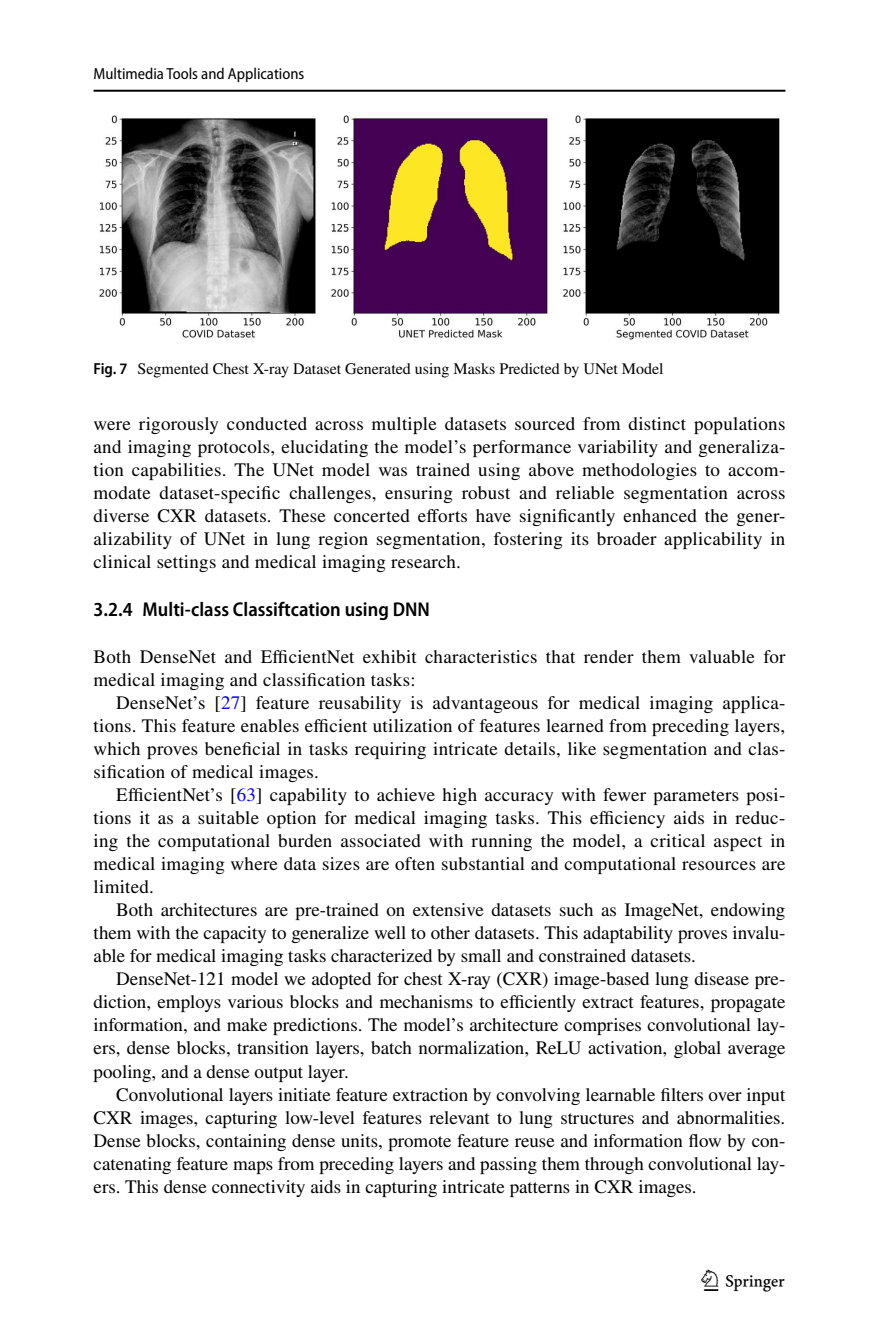
<style>
.page{position:relative;width:879px;height:1333px;background:#fff}
.page>*{position:absolute;margin:0;border:0;box-sizing:border-box;transform-origin:0 0}
.t1{font:30px "Springnew Regular 5";color:#000}
.t2{font:600 semi-condensed 20px "Myriad Pro";color:#000}
.t3{font:19px/23px "STIX";letter-spacing:.015em;color:#000;text-align:justify}
.t4{font:16px "STIX";color:#000}
.t5{font:semi-condensed 16px "Myriad Pro";color:#000}
.s1{font-family:"Myriad Pro";font-weight:600;font-stretch:semi-condensed}
.s2{color:#00f}
</style>
<div class="page">
<hr style="left:94px;top:90px;width:691px;height:2px;background:#000">
<img style="left:99px;top:116px;width:681px;height:223px">
<p class="t5" style="left:94px;top:65px;width:212px">Multimedia Tools and Applications</p>
<p class="t4" style="left:94px;top:357px;width:571px"><span class="s1">Fig. 7</span> Segmented Chest X-ray Dataset Generated using Masks Predicted by UNet Model</p>
<p class="t3" style="left:94px;top:413px;width:693px">were rigorously conducted across multiple datasets sourced from distinct populations and imaging protocols, elucidating the model’s performance variability and generaliza&shy;tion capabilities. The UNet model was trained using above methodologies to accom&shy;modate dataset-specific challenges, ensuring robust and reliable segmentation across diverse CXR datasets. These concerted efforts have significantly enhanced the gener&shy;alizability of UNet in lung region segmentation, fostering its broader applicability in clinical settings and medical imaging research.</p>
<p class="t2" style="left:94px;top:598px;width:338px">3.2.4 Multi‑class Classiftcation using DNN</p>
<p class="t3" style="left:94px;top:646px;width:693px">Both DenseNet and EfficientNet exhibit characteristics that render them valuable for medical imaging and classification tasks:</p>
<p class="t3" style="left:94px;top:692px;width:693px;text-indent:23px">DenseNet’s [<span class="s2">27</span>] feature reusability is advantageous for medical imaging applica&shy;tions. This feature enables efficient utilization of features learned from preceding layers, which proves beneficial in tasks requiring intricate details, like segmentation and clas&shy;sification of medical images.</p>
<p class="t3" style="left:94px;top:784px;width:693px;text-indent:23px">EfficientNet’s [<span class="s2">63</span>] capability to achieve high accuracy with fewer parameters posi&shy;tions it as a suitable option for medical imaging tasks. This efficiency aids in reduc&shy;ing the computational burden associated with running the model, a critical aspect in medical imaging where data sizes are often substantial and computational resources are limited.</p>
<p class="t3" style="left:94px;top:899px;width:693px;text-indent:23px">Both architectures are pre-trained on extensive datasets such as ImageNet, endowing them with the capacity to generalize well to other datasets. This adaptability proves invalu&shy;able for medical imaging tasks characterized by small and constrained datasets.</p>
<p class="t3" style="left:94px;top:968px;width:693px;text-indent:23px">DenseNet-121 model we adopted for chest X-ray (CXR) image-based lung disease pre&shy;diction, employs various blocks and mechanisms to efficiently extract features, propagate information, and make predictions. The model’s architecture comprises convolutional lay&shy;ers, dense blocks, transition layers, batch normalization, ReLU activation, global average pooling, and a dense output layer.</p>
<p class="t3" style="left:94px;top:1083px;width:693px;text-indent:23px">Convolutional layers initiate feature extraction by convolving learnable filters over input CXR images, capturing low-level features relevant to lung structures and abnormalities.<br>Dense blocks, containing dense units, promote feature reuse and information flow by con&shy;catenating feature maps from preceding layers and passing them through convolutional lay&shy;ers. This dense connectivity aids in capturing intricate patterns in CXR images.</p>
<h1 class="t1" style="left:704px;top:1269px;width:83px">1 3</h1>
</div>
